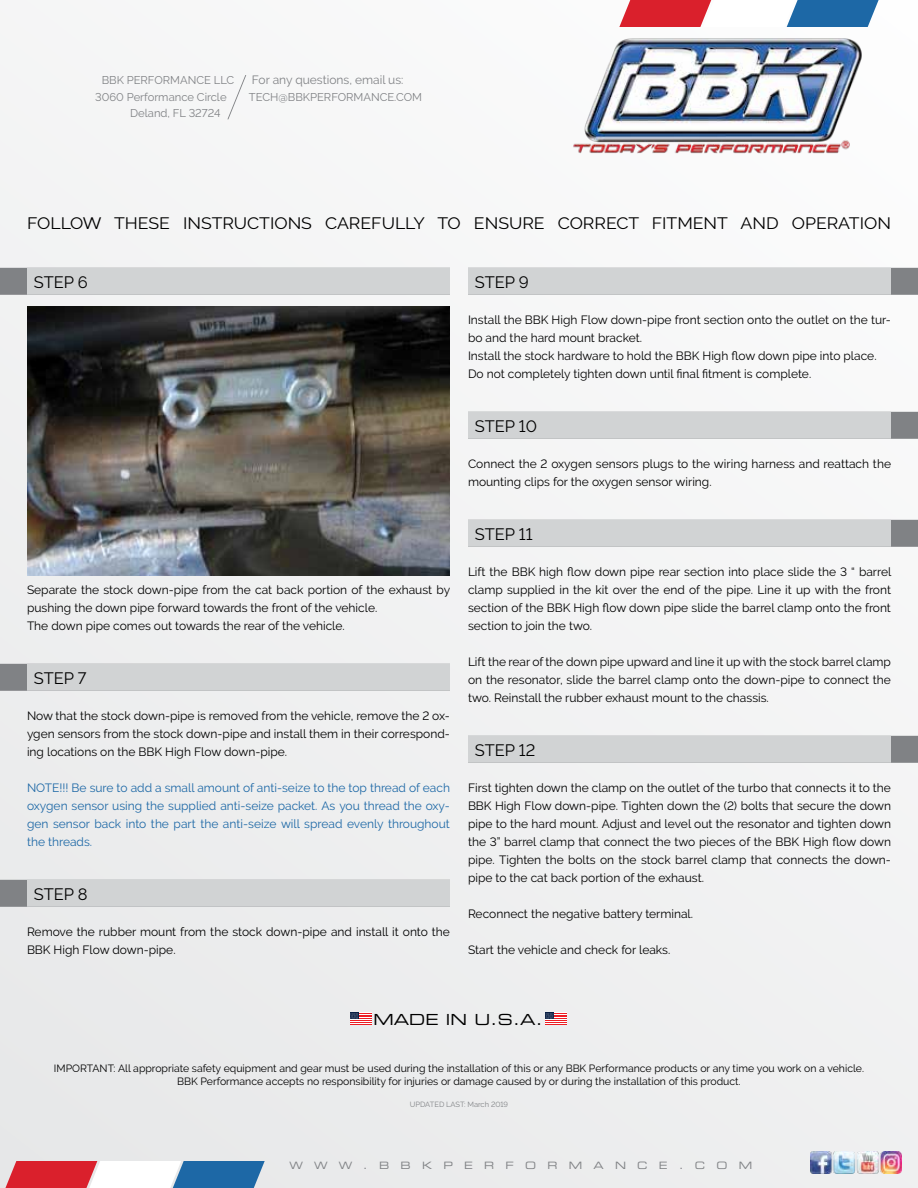
<style>
.page{position:relative;width:918px;height:1188px;background:#f1f2f2}
.page>*{position:absolute;margin:0;border:0;box-sizing:border-box;transform-origin:0 0}
.t1{font:16.5px "Raleway";color:#000;scale:1.07 1}
.t2{font:16.5px "Raleway";color:#000}
.t3{font:15.3px "Eurostile Extended Two";color:#000}
.t4{font:12px/18px "Raleway";color:#000}
.t5{font:12px/18px "Raleway";color:#1d68a6;text-align:justify}
.t6{font:12px "Raleway";color:#808285}
.t7{font:11.25px "Raleway";color:#808285}
.t8{font:10.5px/12.6px "Raleway";color:#000;text-align:center}
.t9{font:10.2px "Eurostile Extended Two";letter-spacing:1.11em;color:#808285}
.t10{font:7.5px "Raleway";color:#808285}
</style>
<div class="page">
<svg style="left:619px;top:0;width:265px;height:27px"></svg>
<svg style="left:0;top:1161px;width:265px;height:27px"></svg>
<img style="left:573px;top:37px;width:290px;height:117px">
<svg style="left:227px;top:75px;width:19px;height:45px"></svg>
<svg style="left:545px;top:1013px;width:22px;height:12px"></svg>
<svg style="left:350px;top:1013px;width:21px;height:12px"></svg>
<img style="left:810px;top:1152px;width:92px;height:21px">
<div style="left:468px;top:268px;width:450px;height:27px;background:#808285"></div>
<div style="left:468px;top:268px;width:423px;height:27px;background:#d1d3d4"></div>
<div style="left:468px;top:412px;width:450px;height:27px;background:#808285"></div>
<div style="left:468px;top:412px;width:423px;height:27px;background:#d1d3d4"></div>
<div style="left:468px;top:520px;width:450px;height:27px;background:#808285"></div>
<div style="left:468px;top:520px;width:423px;height:27px;background:#d1d3d4"></div>
<div style="left:468px;top:736px;width:450px;height:27px;background:#808285"></div>
<div style="left:468px;top:736px;width:423px;height:27px;background:#d1d3d4"></div>
<div style="left:0;top:268px;width:450px;height:27px;background:#808285"></div>
<div style="left:27px;top:268px;width:423px;height:27px;background:#d1d3d4"></div>
<div style="left:0;top:664px;width:450px;height:27px;background:#808285"></div>
<div style="left:27px;top:664px;width:423px;height:27px;background:#d1d3d4"></div>
<div style="left:0;top:880px;width:450px;height:27px;background:#808285"></div>
<div style="left:27px;top:880px;width:423px;height:27px;background:#d1d3d4"></div>
<img style="left:27px;top:306px;width:423px;height:270px">
<p class="t7" style="left:102px;top:74px;width:134px">BBK PERFORMANCE LLC</p>
<p class="t7" style="left:95px;top:90px;width:133px">3060 Performance Circle</p>
<p class="t7" style="left:130px;top:107px;width:92px">Deland, FL 32724</p>
<p class="t6" style="left:252px;top:73px;width:153px">For any questions, email us:</p>
<p class="t7" style="left:249px;top:90px;width:175px">TECH@BBKPERFORMANCE.COM</p>
<h1 class="t1" style="left:27px;top:214px;width:809px">FOLLOW THESE INSTRUCTIONS CAREFULLY TO ENSURE CORRECT FITMENT AND OPERATION</h1>
<h1 class="t2" style="left:34px;top:273px;width:56px">STEP 6</h1>
<p class="t4" style="left:27px;top:581px;width:425px">Separate the stock down-pipe from the cat back portion of the exhaust by pushing the down pipe forward towards the front of the vehicle.<br>The down pipe comes out towards the rear of the vehicle.</p>
<h1 class="t2" style="left:34px;top:669px;width:54px">STEP 7</h1>
<p class="t4" style="left:27px;top:707px;width:424px;text-align:justify">Now that the stock down-pipe is removed from the vehicle, remove the 2 ox&shy;ygen sensors from the stock down-pipe and install them in their correspond&shy;ing locations on the BBK High Flow down-pipe.</p>
<p class="t5" style="left:27px;top:779px;width:425px">NOTE!!! Be sure to add a small amount of anti-seize to the top thread of each oxygen sensor using the supplied anti-seize packet. As you thread the oxy&shy;gen sensor back into the part the anti-seize will spread evenly throughout the threads.</p>
<h1 class="t2" style="left:34px;top:885px;width:55px">STEP 8</h1>
<p class="t4" style="left:27px;top:923px;width:425px">Remove the rubber mount from the stock down-pipe and install it onto the<br>BBK High Flow down-pipe.</p>
<h1 class="t2" style="left:475px;top:273px;width:56px">STEP 9</h1>
<p class="t4" style="left:468px;top:311px;width:424px">Install the BBK High Flow down-pipe front section onto the outlet on the tur&shy;bo and the hard mount bracket.<br>Install the stock hardware to hold the BBK High flow down pipe into place.<br>Do not completely tighten down until final fitment is complete.</p>
<h1 class="t2" style="left:475px;top:417px;width:64px">STEP 10</h1>
<p class="t4" style="left:468px;top:455px;width:425px">Connect the 2 oxygen sensors plugs to the wiring harness and reattach the mounting clips for the oxygen sensor wiring.</p>
<h1 class="t2" style="left:475px;top:525px;width:59px">STEP 11</h1>
<p class="t4" style="left:468px;top:563px;width:425px;text-align:justify">Lift the BBK high flow down pipe rear section into place slide the 3 “ barrel clamp supplied in the kit over the end of the pipe. Line it up with the front section of the BBK High flow down pipe slide the barrel clamp onto the front section to join the two.</p>
<p class="t4" style="left:468px;top:653px;width:424px;text-align:justify">Lift the rear of the down pipe upward and line it up with the stock barrel clamp on the resonator, slide the barrel clamp onto the down-pipe to connect the two. Reinstall the rubber exhaust mount to the chassis.</p>
<h1 class="t2" style="left:475px;top:741px;width:62px">STEP 12</h1>
<p class="t4" style="left:468px;top:779px;width:425px;text-align:justify">First tighten down the clamp on the outlet of the turbo that connects it to the BBK High Flow down-pipe. Tighten down the (2) bolts that secure the down pipe to the hard mount. Adjust and level out the resonator and tighten down the 3” barrel clamp that connect the two pieces of the BBK High flow down pipe. Tighten the bolts on the stock barrel clamp that connects the down&shy;pipe to the cat back portion of the exhaust.</p>
<p class="t4" style="left:468px;top:905px;width:227px">Reconnect the negative battery terminal.</p>
<p class="t4" style="left:468px;top:941px;width:204px">Start the vehicle and check for leaks.</p>
<p class="t3" style="left:373px;top:1009px;width:171px">MADE IN U.S.A.</p>
<p class="t8" style="left:54px;top:1062px;width:812px">IMPORTANT: All appropriate safety equipment and gear must be used during the installation of this or any BBK Performance products or any time you work on a vehicle.<br>BBK Performance accepts no responsibility for injuries or damage caused by or during the installation of this product.</p>
<p class="t10" style="left:410px;top:1100px;width:100px">UPDATED LAST: March 2019</p>
<p class="t9" style="left:289px;top:1158px;width:464px">WWW.BBKPERFORMANCE.COM</p>
</div>
